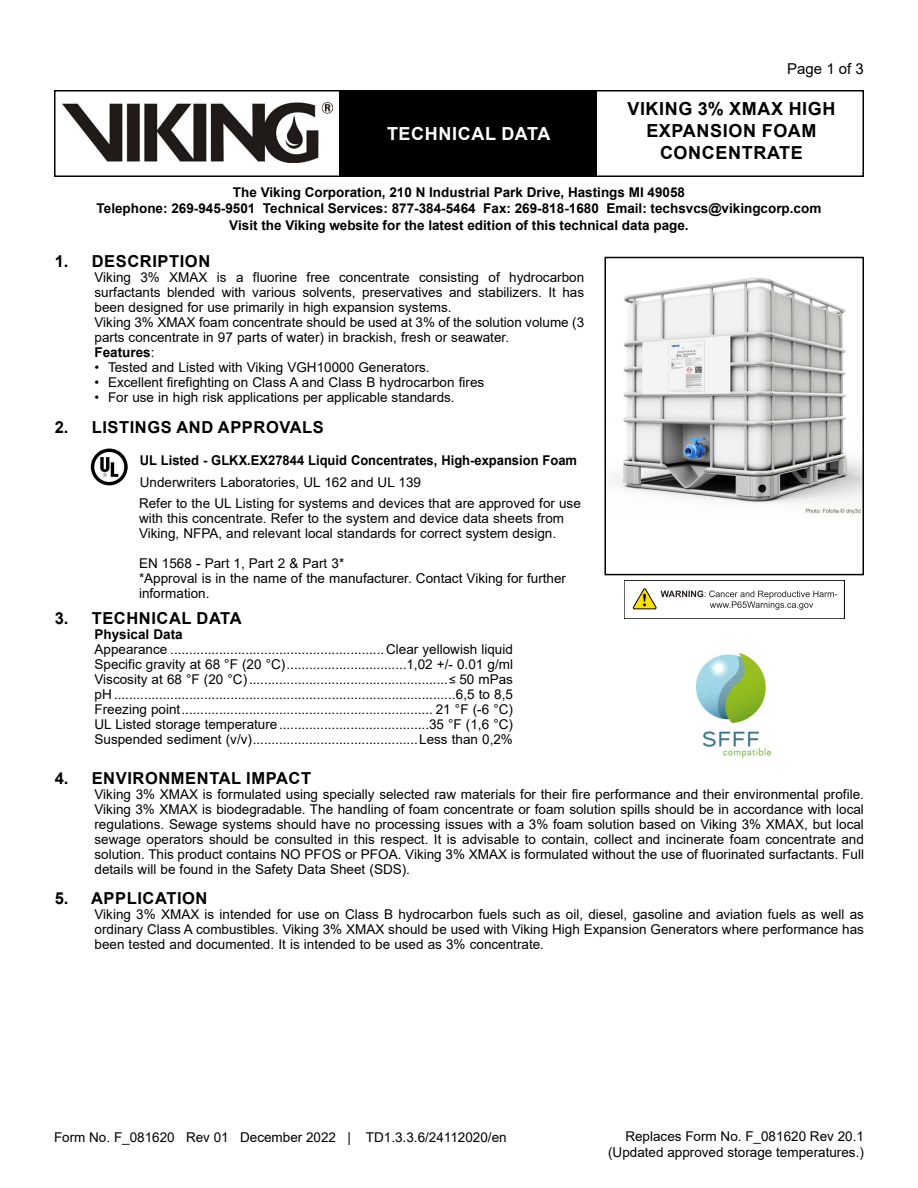
<style>
.page{position:relative;width:918px;height:1188px;background:#fff}
.page>*{position:absolute;margin:0;border:0;box-sizing:border-box;transform-origin:0 0}
.t1{font:700 18px/21.6px "Arial";letter-spacing:.035em;color:#000;text-align:center}
.t2{font:700 18px "Arial";letter-spacing:.035em;color:#fff}
.t3{font:700 16.5px "Arial";letter-spacing:.035em;color:#000}
.t4{font:15px "Arial";color:#000}
.t5{font:13.5px/15px "Arial";color:#000}
.t6{font:700 13.5px/16.2px "Arial";color:#000;text-align:center}
.t7{font:700 13.5px "Arial";color:#000;scale:.96 1}
.s1{font-weight:700}
.s2{font-size:12px}
</style>
<div class="page">
<div style="left:54px;top:90px;width:810px;height:87px;border:2px solid #000"></div>
<div style="left:340px;top:91px;width:257px;height:85px;background:#000"></div>
<img style="left:63px;top:102px;width:269px;height:60px">
<img style="left:616px;top:278px;width:245px;height:236px">
<div style="left:604px;top:257px;width:260px;height:318px;border:2px solid #000"></div>
<svg style="left:91px;top:449px;width:37px;height:36px"></svg>
<div style="left:624px;top:580px;width:220px;height:39px;border:1px solid #000"></div>
<img style="left:697px;top:653px;width:73px;height:104px">
<svg style="left:632px;top:588px;width:205px;height:22px"></svg>
<h1 class="t2" style="left:387px;top:121px;width:165px">TECHNICAL DATA</h1>
<p class="t4" style="left:787px;top:59px;width:78px">Page 1 of 3</p>
<h1 class="t1" style="left:627px;top:99px;width:210px">VIKING 3% XMAX HIGH<br>EXPANSION FOAM<br>CONCENTRATE</h1>
<p class="t6" style="left:97px;top:184px;width:726px">The Viking Corporation, 210 N Industrial Park Drive, Hastings MI 49058<br>Telephone: 269-945-9501 Technical Services: 877-384-5464 Fax: 269-818-1680 Email: techsvcs@vikingcorp.com<br>Visit the Viking website for the latest edition of this technical data page.</p>
<p class="t3" style="left:55px;top:249px;width:157px">1. DESCRIPTION</p>
<p class="t5" style="left:94px;top:270px;width:491px">Viking 3% XMAX is a fluorine free concentrate consisting of hydrocarbon surfactants blended with various solvents, preservatives and stabilizers. It has been designed for use primarily in high expansion systems.<br>Viking 3% XMAX foam concentrate should be used at 3% of the solution volume (3 parts concentrate in 97 parts of water) in brackish, fresh or seawater.<br><span class="s1">Features</span>:</p>
<p class="t5" style="left:94px;top:360px;width:337px">• Tested and Listed with Viking VGH10000 Generators.</p>
<p class="t5" style="left:94px;top:375px;width:391px">• Excellent firefighting on Class A and Class B hydrocarbon fires</p>
<p class="t5" style="left:94px;top:390px;width:362px">• For use in high risk applications per applicable standards.</p>
<p class="t3" style="left:55px;top:416px;width:271px">2. LISTINGS AND APPROVALS</p>
<p class="t7" style="left:140px;top:451px;width:457px">UL Listed - GLKX.EX27844 Liquid Concentrates, High-expansion Foam</p>
<p class="t5" style="left:139px;top:471px;width:443px;line-height:21.8px">Underwriters Laboratories, UL 162 and UL 139<br>Refer to the UL Listing for systems and devices that are approved for use</p>
<p class="t5" style="left:139px;top:511px;width:427px">with this concentrate. Refer to the system and device data sheets from<br>Viking, NFPA, and relevant local standards for correct system design.</p>
<p class="t5" style="left:139px;top:556px;width:429px">EN 1568 - Part 1, Part 2 &amp; Part 3*<br>*Approval is in the name of the manufacturer. Contact Viking for further information.</p>
<p class="t3" style="left:55px;top:607px;width:188px">3. TECHNICAL DATA</p>
<p class="t6" style="left:94px;top:627px;width:90px">Physical Data</p>
<p class="t5" style="left:94px;top:642px;width:420px;text-align:justify">Appearance ......................................................... Clear yellowish liquid Specific gravity at 68 °F (20 °C)................................1,02 +/- 0.01 g/ml Viscosity at 68 °F (20 °C).....................................................<span class="s2">≤</span> 50 mPas pH ...........................................................................................6,5 to 8,5<br>Freezing point................................................................... 21 °F (-6 °C)<br>UL Listed storage temperature........................................35 °F (1,6 °C)<br>Suspended sediment (v/v)............................................Less than 0,2%</p>
<p class="t3" style="left:55px;top:766px;width:258px">4. ENVIRONMENTAL IMPACT</p>
<p class="t5" style="left:94px;top:786px;width:771px;text-align:justify">Viking 3% XMAX is formulated using specially selected raw materials for their fire performance and their environmental profile.<br>Viking 3% XMAX is biodegradable. The handling of foam concentrate or foam solution spills should be in accordance with local regulations. Sewage systems should have no processing issues with a 3% foam solution based on Viking 3% XMAX, but local sewage operators should be consulted in this respect. It is advisable to contain, collect and incinerate foam concentrate and solution. This product contains NO PFOS or PFOA. Viking 3% XMAX is formulated without the use of fluorinated surfactants. Full details will be found in the Safety Data Sheet (SDS).</p>
<p class="t3" style="left:55px;top:887px;width:154px">5. APPLICATION</p>
<p class="t5" style="left:94px;top:907px;width:771px;text-align:justify">Viking 3% XMAX is intended for use on Class B hydrocarbon fuels such as oil, diesel, gasoline and aviation fuels as well as ordinary Class A combustibles. Viking 3% XMAX should be used with Viking High Expansion Generators where performance has been tested and documented. It is intended to be used as 3% concentrate.</p>
<p class="t5" style="left:54px;top:1130px;width:454px">Form No. F_081620 Rev 01 December 2022 | TD1.3.3.6/24112020/en</p>
<p class="t5" style="left:608px;top:1128px;width:257px;line-height:16.2px;text-align:right">Replaces Form No. F_081620 Rev 20.1 (Updated approved storage temperatures.)</p>
</div>
